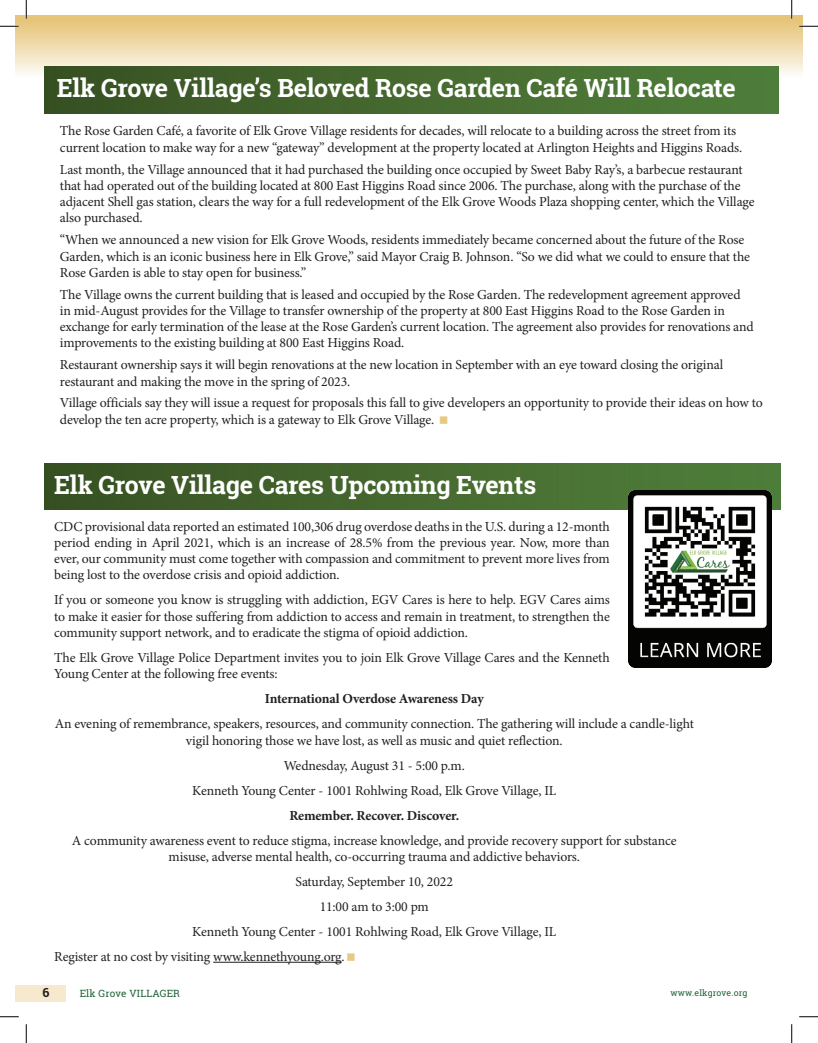
<style>
.page{position:relative;width:818px;height:1043px;background:#fff}
.page>*{position:absolute;margin:0;border:0;box-sizing:border-box;transform-origin:0 0}
.t1{font:700 25px "Roboto Slab";letter-spacing:-.01em;color:#fff}
.t2{font:13.75px/16.2px "Minion Pro";letter-spacing:-.01em;color:#231f20}
.t3{font:700 13.75px "Minion Pro";letter-spacing:-.015em;color:#231f20}
.t4{font:700 12.5px "Roboto Slab";color:#231f20}
.t5{font:10px "Roboto Slab";letter-spacing:.02em;color:#1d6235}
.t6{font:8.75px "Roboto Slab";letter-spacing:.02em;color:#1d6235}
</style>
<div class="page">
<div style="left:15px;top:984px;width:51px;height:17px;background:#f6e9cd"></div>
<div style="left:15px;top:15px;width:776px;height:62px;background:linear-gradient(to bottom,#e4bf6d,#fcfaf4)"></div>
<svg style="left:791px;top:15px;width:11px;height:59px"></svg>
<div style="left:44px;top:463px;width:736px;height:46px;background:linear-gradient(to right,#395123,#50803b)"></div>
<hr style="left:213px;top:961px;width:128px;height:1px;background:#231f20">
<img style="left:628px;top:490px;width:143px;height:177px">
<div style="left:44px;top:66px;width:734px;height:47px;background:linear-gradient(to right,#395123,#50803b)"></div>
<svg style="left:0;top:25px;width:19px;height:2px"></svg>
<svg style="left:799px;top:25px;width:19px;height:2px"></svg>
<svg style="left:0;top:1016px;width:19px;height:1px"></svg>
<svg style="left:799px;top:1016px;width:19px;height:1px"></svg>
<svg style="left:25px;top:0;width:2px;height:19px"></svg>
<svg style="left:25px;top:1024px;width:2px;height:18px"></svg>
<svg style="left:790px;top:0;width:2px;height:19px"></svg>
<svg style="left:791px;top:1024px;width:1px;height:18px"></svg>
<h1 class="t1" style="left:57px;top:71px;width:680px">Elk Grove Village’s Beloved Rose Garden Café Will Relocate</h1>
<p class="t2" style="left:60px;top:123px;width:683px">The Rose Garden Café, a favorite of Elk Grove Village residents for decades, will relocate to a building across the street from its current location to make way for a new “gateway” development at the property located at Arlington Heights and Higgins Roads.</p>
<p class="t2" style="left:60px;top:161px;width:696px">Last month, the Village announced that it had purchased the building once occupied by Sweet Baby Ray’s, a barbecue restaurant that had operated out of the building located at 800 East Higgins Road since 2006. The purchase, along with the purchase of the adjacent Shell gas station, clears the way for a full redevelopment of the Elk Grove Woods Plaza shopping center, which the Village also purchased.</p>
<p class="t2" style="left:60px;top:232px;width:691px">“When we announced a new vision for Elk Grove Woods, residents immediately became concerned about the future of the Rose<br>Garden, which is an iconic business here in Elk Grove,” said Mayor Craig B. Johnson. “So we did what we could to ensure that the<br>Rose Garden is able to stay open for business.”</p>
<p class="t2" style="left:60px;top:286px;width:695px">The Village owns the current building that is leased and occupied by the Rose Garden. The redevelopment agreement approved in mid-August provides for the Village to transfer ownership of the property at 800 East Higgins Road to the Rose Garden in exchange for early termination of the lease at the Rose Garden’s current location. The agreement also provides for renovations and improvements to the existing building at 800 East Higgins Road.</p>
<p class="t2" style="left:60px;top:357px;width:664px">Restaurant ownership says it will begin renovations at the new location in September with an eye toward closing the original restaurant and making the move in the spring of 2023.</p>
<p class="t2" style="left:60px;top:395px;width:704px">Village officials say they will issue a request for proposals this fall to give developers an opportunity to provide their ideas on how to develop the ten acre property, which is a gateway to Elk Grove Village.</p>
<h1 class="t1" style="left:54px;top:468px;width:483px">Elk Grove Village Cares Upcoming Events</h1>
<p class="t2" style="left:54px;top:518px;width:557px;text-align:justify">CDC provisional data reported an estimated 100,306 drug overdose deaths in the U.S. during a 12-month period ending in April 2021, which is an increase of 28.5% from the previous year. Now, more than ever, our community must come together with compassion and commitment to prevent more lives from being lost to the overdose crisis and opioid addiction.</p>
<p class="t2" style="left:54px;top:592px;width:557px;text-align:justify">If you or someone you know is struggling with addiction, EGV Cares is here to help. EGV Cares aims to make it easier for those suffering from addiction to access and remain in treatment, to strengthen the community support network, and to eradicate the stigma of opioid addiction.</p>
<p class="t2" style="left:54px;top:649px;width:557px">The Elk Grove Village Police Department invites you to join Elk Grove Village Cares and the Kenneth<br>Young Center at the following free events:</p>
<p class="t3" style="left:265px;top:689px;width:220px">International Overdose Awareness Day</p>
<p class="t2" style="left:55px;top:715px;width:640px;text-align:center">An evening of remembrance, speakers, resources, and community connection. The gathering will include a candle-light vigil honoring those we have lost, as well as music and quiet reflection.</p>
<p class="t2" style="left:192px;top:752px;width:365px;line-height:25px;text-align:center">Wednesday, August 31 - 5:00 p.m.<br>Kenneth Young Center - 1001 Rohlwing Road, Elk Grove Village, IL</p>
<p class="t3" style="left:289px;top:805px;width:171px">Remember. Recover. Discover.</p>
<p class="t2" style="left:72px;top:832px;width:606px;text-align:center">A community awareness event to reduce stigma, increase knowledge, and provide recovery support for substance misuse, adverse mental health, co-occurring trauma and addictive behaviors.</p>
<p class="t2" style="left:295px;top:873px;width:159px">Saturday, September 10, 2022</p>
<p class="t2" style="left:320px;top:898px;width:111px">11:00 am to 3:00 pm</p>
<p class="t2" style="left:192px;top:923px;width:365px">Kenneth Young Center - 1001 Rohlwing Road, Elk Grove Village, IL</p>
<p class="t2" style="left:54px;top:948px;width:292px">Register at no cost by visiting www.kennethyoung.org.</p>
<p class="t4" style="left:43px;top:984px;width:8px">6</p>
<p class="t5" style="left:80px;top:986px;width:102px">Elk Grove VILLAGER</p>
<p class="t6" style="left:670px;top:986px;width:78px">www.elkgrove.org</p>
</div>
